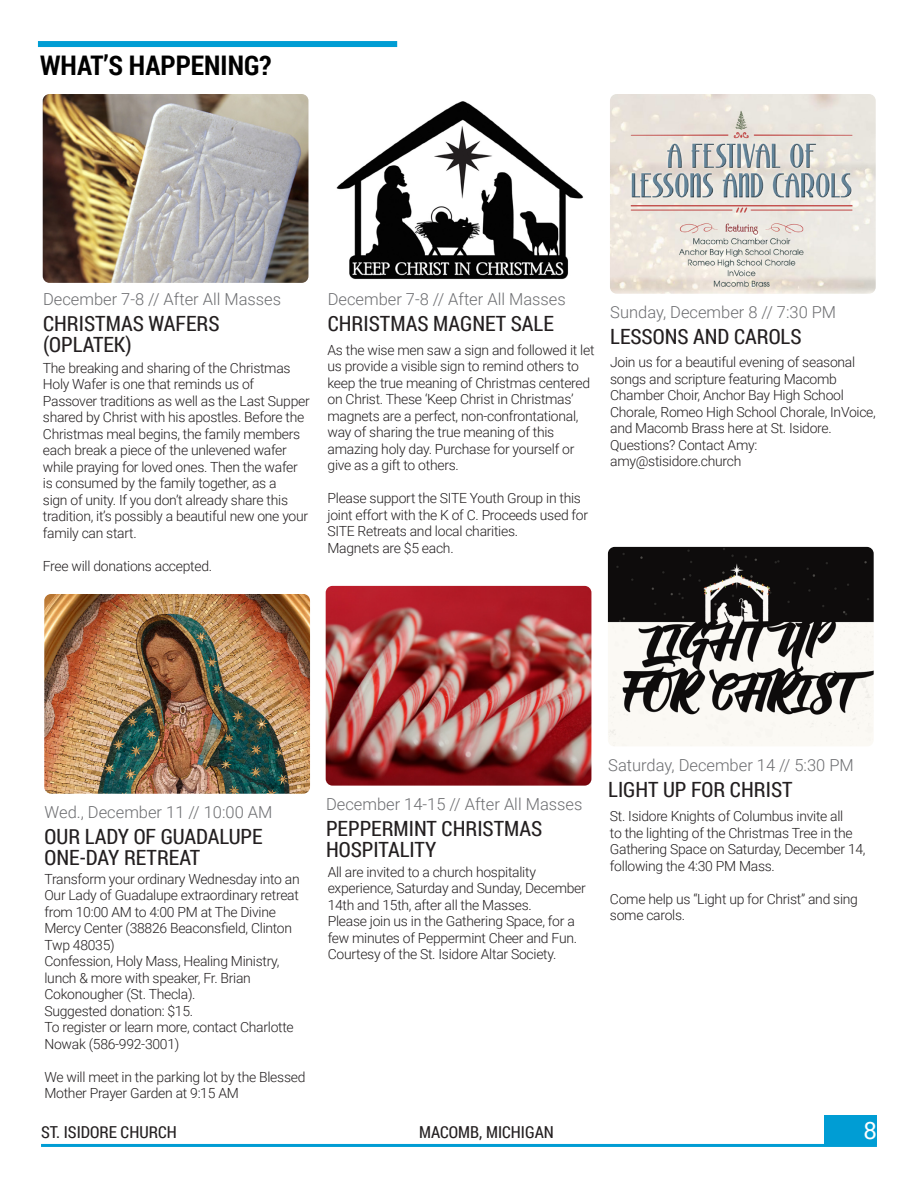
<style>
.page{position:relative;width:918px;height:1188px;background:#fff}
.page>*{position:absolute;margin:0;border:0;box-sizing:border-box;transform-origin:0 0}
.Header-Article{font:700 27px "Roboto Condensed";color:#000}
.t1{font:24px "Roboto";color:#fff}
.Post-Title{font:21px/21px "Roboto Condensed";color:#231f20}
.Post-Date{font:300 16.5px "Roboto";color:#6c6d70}
.t2{font:16.5px "Roboto Condensed";color:#231f20}
.What_s_Happening_Bod{font:300 13.95px/16.5px "Roboto";letter-spacing:-.02em;color:#231f20}
</style>
<div class="page">
<div style="left:825px;top:1115px;width:52px;height:30px;background:#009dd4"></div>
<hr style="left:41px;top:1144px;width:836px;height:3px;background:#009dd4">
<div style="left:38px;top:41px;width:359px;height:6px;background:#009dd4"></div>
<img style="left:610px;top:94px;width:266px;height:200px">
<img style="left:44px;top:594px;width:266px;height:200px">
<img style="left:326px;top:586px;width:265px;height:200px">
<img style="left:608px;top:547px;width:266px;height:199px">
<img style="left:43px;top:94px;width:265px;height:189px">
<img style="left:336px;top:101px;width:248px;height:178px">
<p class="Header-Article" style="left:40px;top:46px;width:233px">WHAT’S HAPPENING?</p>
<p class="Post-Date" style="left:43px;top:288px;width:240px">December 7-8 // After All Masses</p>
<p class="Post-Title" style="left:43px;top:312px;width:178px">CHRISTMAS WAFERS (OPLATEK)</p>
<p class="What_s_Happening_Bod" style="left:43px;top:359px;width:268px">The breaking and sharing of the Christmas Holy Wafer is one that reminds us of Passover traditions as well as the Last Supper shared by Christ with his apostles. Before the Christmas meal begins, the family members each break a piece of the unlevened wafer while praying for loved ones. Then the wafer is consumed by the family together, as a<br>sign of unity. If you don’t already share this tradition, it’s possibly a beautiful new one your family can start.</p>
<p class="What_s_Happening_Bod" style="left:43px;top:557px;width:171px">Free will donations accepted.</p>
<p class="Post-Date" style="left:328px;top:288px;width:240px">December 7-8 // After All Masses</p>
<p class="What_s_Happening_Bod" style="left:328px;top:341px;width:269px">As the wise men saw a sign and followed it let us provide a visible sign to remind others to keep the true meaning of Christmas centered on Christ. These ‘Keep Christ in Christmas’ magnets are a perfect, non-confrontational, way of sharing the true meaning of this amazing holy day. Purchase for yourself or give as a gift to others.</p>
<p class="What_s_Happening_Bod" style="left:328px;top:489px;width:262px">Please support the SITE Youth Group in this joint effort with the K of C. Proceeds used for<br>SITE Retreats and local charities.</p>
<p class="What_s_Happening_Bod" style="left:328px;top:539px;width:128px">Magnets are $5 each.</p>
<p class="Post-Title" style="left:328px;top:312px;width:228px">CHRISTMAS MAGNET SALE</p>
<p class="Post-Date" style="left:610px;top:300px;width:227px">Sunday, December 8 // 7:30 PM</p>
<p class="What_s_Happening_Bod" style="left:610px;top:354px;width:267px">Join us for a beautiful evening of seasonal songs and scripture featuring Macomb Chamber Choir, Anchor Bay High School Chorale, Romeo High School Chorale, InVoice, and Macomb Brass here at St. Isidore.</p>
<p class="What_s_Happening_Bod" style="left:610px;top:436px;width:149px">Questions? Contact Amy: amy@stisidore.church</p>
<p class="Post-Title" style="left:610px;top:325px;width:193px">LESSONS AND CAROLS</p>
<p class="Post-Date" style="left:45px;top:800px;width:229px">Wed., December 11 // 10:00 AM</p>
<p class="Post-Title" style="left:45px;top:825px;width:220px">OUR LADY OF GUADALUPE</p>
<p class="Post-Title" style="left:45px;top:846px;width:157px">ONE-DAY RETREAT</p>
<p class="What_s_Happening_Bod" style="left:44px;top:870px;width:257px">Transform your ordinary Wednesday into an</p>
<p class="What_s_Happening_Bod" style="left:44px;top:887px;width:256px">Our Lady of Guadalupe extraordinary retreat from 10:00 AM to 4:00 PM at The Divine Mercy Center (38826 Beaconsfield, Clinton Twp 48035)</p>
<p class="What_s_Happening_Bod" style="left:44px;top:953px;width:237px">Confession, Holy Mass, Healing Ministry, lunch &amp; more with speaker, Fr. Brian<br>Cokonougher (St. Thecla).</p>
<p class="What_s_Happening_Bod" style="left:44px;top:1002px;width:150px">Suggested donation: $15.</p>
<p class="What_s_Happening_Bod" style="left:44px;top:1019px;width:251px">To register or learn more, contact Charlotte<br>Nowak (586-992-3001)</p>
<p class="What_s_Happening_Bod" style="left:44px;top:1068px;width:263px">We will meet in the parking lot by the Blessed<br>Mother Prayer Garden at 9:15 AM</p>
<p class="Post-Date" style="left:326px;top:792px;width:258px">December 14-15 // After All Masses</p>
<p class="Post-Title" style="left:326px;top:817px;width:218px">PEPPERMINT CHRISTMAS<br>HOSPITALITY</p>
<p class="What_s_Happening_Bod" style="left:328px;top:863px;width:260px">All are invited to a church hospitality experience, Saturday and Sunday, December<br>14th and 15th, after all the Masses.</p>
<p class="What_s_Happening_Bod" style="left:328px;top:913px;width:251px">Please join us in the Gathering Space, for a few minutes of Peppermint Cheer and Fun.</p>
<p class="What_s_Happening_Bod" style="left:328px;top:946px;width:230px">Courtesy of the St. Isidore Altar Society.</p>
<p class="Post-Date" style="left:608px;top:753px;width:247px">Saturday, December 14 // 5:30 PM</p>
<p class="What_s_Happening_Bod" style="left:610px;top:808px;width:257px">St. Isidore Knights of Columbus invite all<br>to the lighting of the Christmas Tree in the Gathering Space on Saturday, December 14, following the 4:30 PM Mass.</p>
<p class="What_s_Happening_Bod" style="left:610px;top:890px;width:250px">Come help us “Light up for Christ” and sing some carols.</p>
<p class="Post-Title" style="left:608px;top:778px;width:186px">LIGHT UP FOR CHRIST</p>
<p class="t2" style="left:41px;top:1120px;width:137px">ST. ISIDORE CHURCH</p>
<p class="t2" style="left:419px;top:1120px;width:136px">MACOMB, MICHIGAN</p>
<h2 class="t1" style="left:863px;top:1114px;width:15px">8</h2>
</div>
